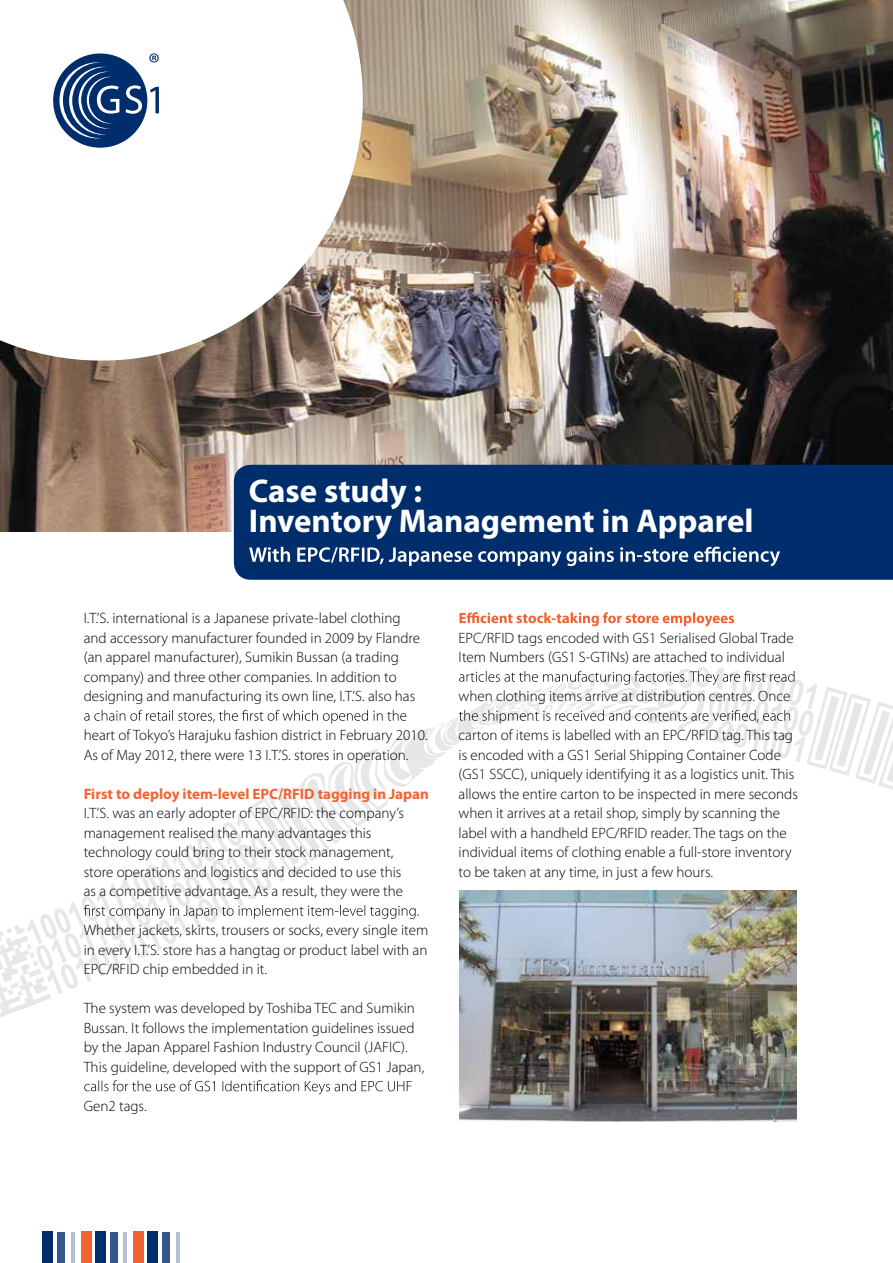
<style>
.page{position:relative;width:893px;height:1263px;background:#fff}
.page>*{position:absolute;margin:0;border:0;box-sizing:border-box;transform-origin:0 0}
.t1{font:700 33px/30px "Myriad Pro";color:#fff}
.t2{font:300 15px/19.5px "Myriad Pro";color:#000}
.t3{font:700 15px "Myriad Pro";color:#f26334}
</style>
<div class="page">
<svg style="left:84px;top:1080px;width:328px;height:14px"></svg>
<svg style="left:460px;top:612px;width:274px;height:14px"></svg>
<svg style="left:0;top:667px;width:893px;height:350px"></svg>
<img style="left:0;top:0;width:893px;height:531px">
<div style="left:42px;top:1232px;width:11px;height:31px;background:#002d6c"></div>
<div style="left:95px;top:1232px;width:10px;height:31px;background:#002d6c"></div>
<div style="left:147px;top:1232px;width:10px;height:31px;background:#002d6c"></div>
<div style="left:81px;top:1232px;width:11px;height:31px;background:#f26334"></div>
<div style="left:133px;top:1232px;width:11px;height:31px;background:#f26334"></div>
<div style="left:58px;top:1232px;width:7px;height:31px;background:#335789"></div>
<div style="left:110px;top:1232px;width:7px;height:31px;background:#335789"></div>
<div style="left:162px;top:1232px;width:7px;height:31px;background:#335789"></div>
<hr style="left:71px;top:1232px;width:3px;height:31px;background:#002d6c">
<hr style="left:124px;top:1232px;width:3px;height:31px;background:#002d6c">
<hr style="left:176px;top:1232px;width:3px;height:31px;background:#002d6c">
<svg style="left:0;top:0;width:363px;height:361px"></svg>
<div style="left:234px;top:465px;width:659px;height:115px;background:#002d6c"></div>
<svg style="left:249px;top:547px;width:531px;height:19px"></svg>
<svg style="left:149px;top:53px;width:10px;height:10px"></svg>
<div style="left:53px;top:53px;width:94px;height:95px;background:#002d6c;border-radius:50%"></div>
<svg style="left:125px;top:85px;width:17px;height:29px"></svg>
<svg style="left:150px;top:87px;width:9px;height:26px"></svg>
<svg style="left:59px;top:62px;width:60px;height:76px"></svg>
<img style="left:459px;top:891px;width:338px;height:230px">
<h1 class="t1" style="left:249px;top:474px;width:506px">Case study :<br>Inventory Management in Apparel</h1>
<p class="t2" style="left:84px;top:608px;width:338px">I.T.’S. international is a Japanese private-label clothing and accessory manufacturer founded in 2009 by Flandre (an apparel manufacturer), Sumikin Bussan (a trading company) and three other companies. In addition to designing and manufacturing its own line, I.T.’S. also has</p>
<p class="t2" style="left:84px;top:725px;width:346px">heart of Tokyo’s Harajuku fashion district in February 2010.<br>As of May 2012, there were 13 I.T.’S. stores in operation.</p>
<p class="t3" style="left:84px;top:784px;width:347px">First to deploy item-level EPC/RFID tagging in Japan</p>
<p class="t2" style="left:84px;top:803px;width:322px">I.T.’S. was an early adopter of EPC/RFID: the company’s management realised the many advantages this technology could bring to their stock management, store operations and logistics and decided to use this as a competitive advantage. As a result, they were the</p>
<p class="t2" style="left:84px;top:920px;width:346px;text-align:justify">Whether jackets, skirts, trousers or socks, every single item in every I.T.’S. store has a hangtag or product label with an EPC/RFID chip embedded in it.</p>
<p class="t2" style="left:84px;top:998px;width:342px">The system was developed by Toshiba TEC and Sumikin Bussan. It follows the implementation guidelines issued by the Japan Apparel Fashion Industry Council (JAFIC).<br>This guideline, developed with the support of GS1 Japan,</p>
<p class="t2" style="left:84px;top:1096px;width:64px">Gen2 tags.</p>
<p class="t2" style="left:459px;top:628px;width:337px">EPC/RFID tags encoded with GS1 Serialised Global Trade<br>Item Numbers (GS1 S-GTINs) are attached to individual</p>
<p class="t2" style="left:459px;top:686px;width:333px">when clothing items arrive at distribution centres. Once</p>
<p class="t2" style="left:459px;top:725px;width:341px">carton of items is labelled with an EPC/RFID tag. This tag is encoded with a GS1 Serial Shipping Container Code (GS1 SSCC), uniquely identifying it as a logistics unit. This allows the entire carton to be inspected in mere seconds when it arrives at a retail shop, simply by scanning the label with a handheld EPC/RFID reader. The tags on the individual items of clothing enable a full-store inventory to be taken at any time, in just a few hours.</p>
</div>
